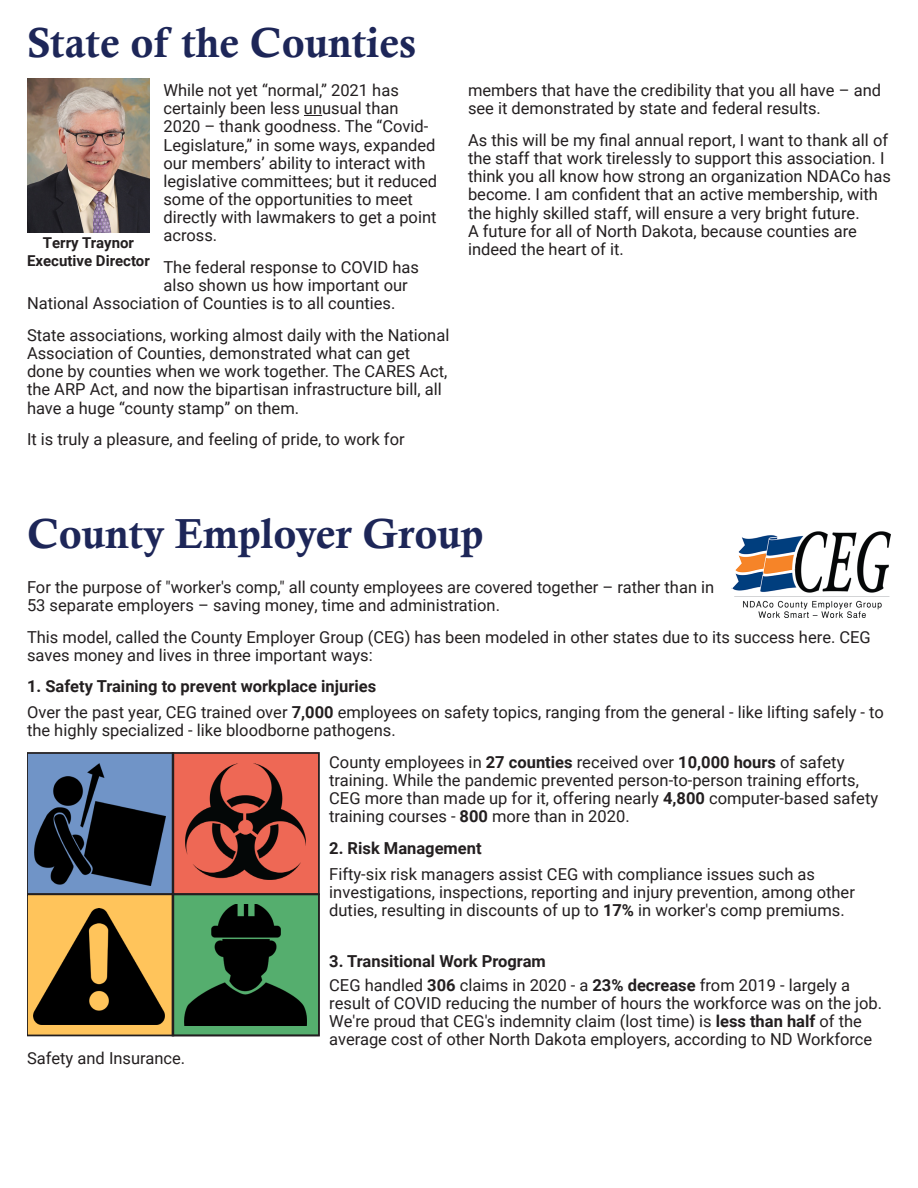
<style>
.page{position:relative;width:918px;height:1188px;background:#fff}
.page>*{position:absolute;margin:0;border:0;box-sizing:border-box;transform-origin:0 0}
.body_text{font:42px "Calis MT Bol";color:#1d2658}
.body_text-2{font:16.5px/18.1px "Roboto";color:#231f20}
.body_text-3{font:700 16.5px "Roboto";color:#231f20}
.body_text-4{font:700 15px "Roboto";color:#231f20}
.s1{font-weight:700}
</style>
<div class="page">
<svg style="left:304px;top:115px;width:18px;height:1px"></svg>
<img style="left:27px;top:79px;width:123px;height:154px">
<div style="left:27px;top:754px;width:146px;height:141px;background:#7094c7"></div>
<div style="left:173px;top:754px;width:146px;height:141px;background:#ee6855"></div>
<div style="left:27px;top:894px;width:146px;height:142px;background:#ffc45b"></div>
<div style="left:173px;top:894px;width:146px;height:142px;background:#55ae6e"></div>
<img style="left:34px;top:909px;width:131px;height:116px">
<img style="left:186px;top:763px;width:120px;height:116px">
<img style="left:35px;top:763px;width:130px;height:122px">
<img style="left:185px;top:905px;width:122px;height:120px">
<div style="left:27px;top:893px;width:147px;height:143px;border:2px solid #231f20"></div>
<div style="left:172px;top:752px;width:148px;height:143px;border:2px solid #231f20"></div>
<div style="left:27px;top:752px;width:147px;height:143px;border:2px solid #231f20"></div>
<div style="left:172px;top:893px;width:148px;height:143px;border:2px solid #231f20"></div>
<img style="left:731px;top:531px;width:160px;height:86px">
<p class="body_text" style="left:27px;top:19px;width:391px">State of the Counties</p>
<p class="body_text-2" style="left:163px;top:81px;width:275px">While not yet “normal,” 2021 has certainly been less unusual than<br>2020 – thank goodness. The “Covid-<br>Legislature,” in some ways, expanded our members’ ability to interact with legislative committees; but it reduced some of the opportunities to meet directly with lawmakers to get a point across.</p>
<p class="body_text-2" style="left:163px;top:257px;width:257px">The federal response to COVID has</p>
<p class="body_text-2" style="left:163px;top:276px;width:246px">also shown us how important our</p>
<p class="body_text-2" style="left:27px;top:294px;width:370px">National Association of Counties is to all counties.</p>
<p class="body_text-2" style="left:27px;top:325px;width:424px">State associations, working almost daily with the National Association of Counties, demonstrated what can get done by counties when we work together. The CARES Act, the ARP Act, and now the bipartisan infrastructure bill, all have a huge “county stamp” on them.</p>
<p class="body_text-2" style="left:27px;top:430px;width:379px">It is truly a pleasure, and feeling of pride, to work for</p>
<p class="body_text-4" style="left:43px;top:232px;width:93px">Terry Traynor</p>
<p class="body_text-4" style="left:27px;top:250px;width:124px">Executive Director</p>
<p class="body_text-2" style="left:468px;top:81px;width:415px">members that have the credibility that you all have – and see it demonstrated by state and federal results.</p>
<p class="body_text-2" style="left:468px;top:130px;width:424px">As this will be my final annual report, I want to thank all of the staff that work tirelessly to support this association. I think you all know how strong an organization NDACo has become. I am confident that an active membership, with the highly skilled staff, will ensure a very bright future.<br>A future for all of North Dakota, because counties are indeed the heart of it.</p>
<p class="body_text" style="left:27px;top:509px;width:458px">County Employer Group</p>
<p class="body_text-2" style="left:27px;top:577px;width:689px">For the purpose of "worker's comp," all county employees are covered together – rather than in<br>53 separate employers – saving money, time and administration.</p>
<p class="body_text-2" style="left:27px;top:627px;width:845px">This model, called the County Employer Group (CEG) has been modeled in other states due to its success here. CEG saves money and lives in three important ways:</p>
<p class="body_text-3" style="left:27px;top:675px;width:351px">1. Safety Training to prevent workplace injuries</p>
<p class="body_text-2" style="left:27px;top:703px;width:858px">Over the past year, CEG trained over <span class="s1">7,000</span> employees on safety topics, ranging from the general - like lifting safely - to the highly specialized - like bloodborne pathogens.</p>
<p class="body_text-2" style="left:329px;top:752px;width:550px">County employees in <span class="s1">27 counties</span> received over <span class="s1">10,000 hours</span> of safety training. While the pandemic prevented person-to-person training efforts, CEG more than made up for it, offering nearly <span class="s1">4,800</span> computer-based safety training courses - <span class="s1">800</span> more than in 2020.</p>
<p class="body_text-3" style="left:329px;top:837px;width:154px">2. Risk Management</p>
<p class="body_text-2" style="left:329px;top:864px;width:527px">Fifty-six risk managers assist CEG with compliance issues such as investigations, inspections, reporting and injury prevention, among other duties, resulting in discounts of up to <span class="s1">17%</span> in worker's comp premiums.</p>
<p class="body_text-3" style="left:329px;top:950px;width:218px">3. Transitional Work Program</p>
<p class="body_text-2" style="left:329px;top:975px;width:554px">CEG handled <span class="s1">306</span> claims in 2020 - a <span class="s1">23% decrease</span> from 2019 - largely a result of COVID reducing the number of hours the workforce was on the job.<br>We're proud that CEG's indemnity claim (lost time) is <span class="s1">less than half</span> of the average cost of other North Dakota employers, according to ND Workforce</p>
<p class="body_text-2" style="left:27px;top:1048px;width:160px">Safety and Insurance.</p>
</div>
